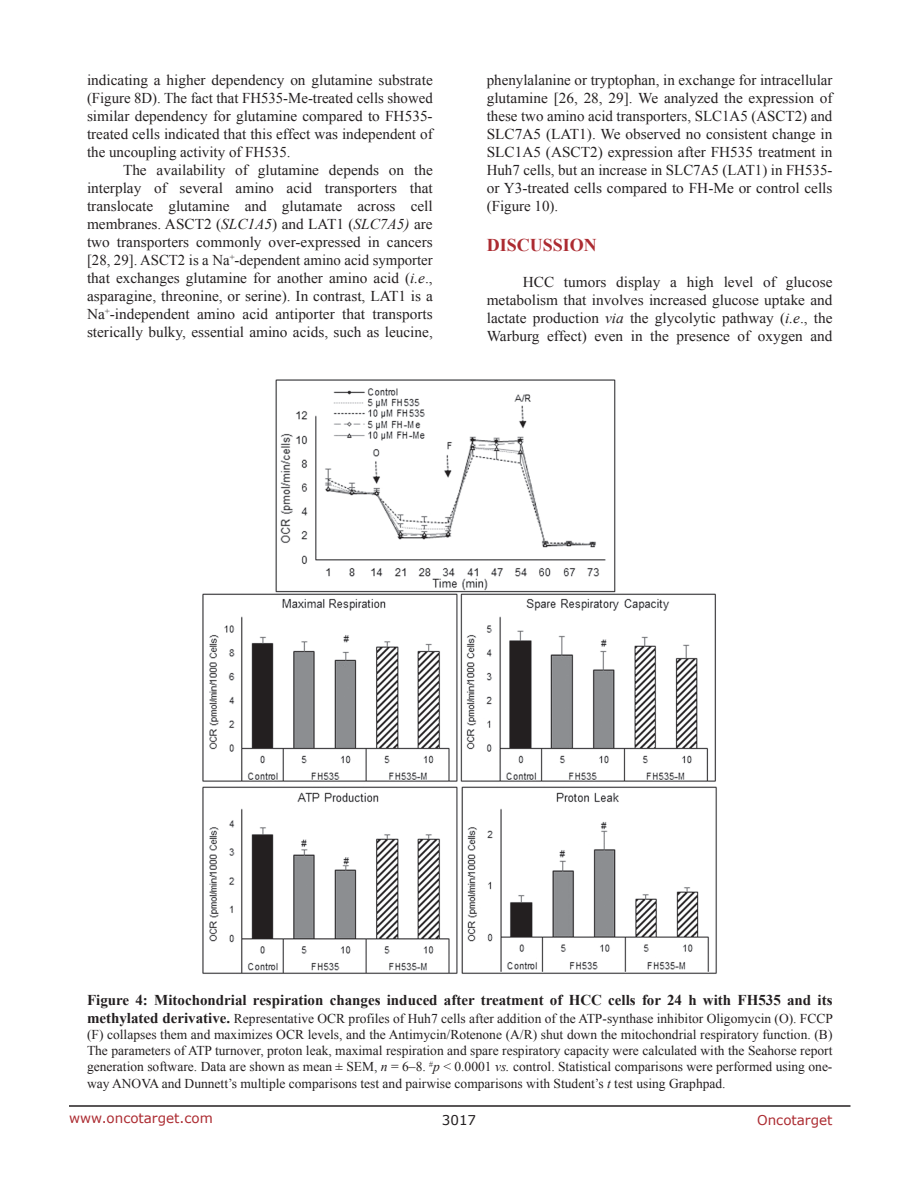
<style>
.page{position:relative;width:918px;height:1188px;background:#fff}
.page>*{position:absolute;margin:0;border:0;box-sizing:border-box;transform-origin:0 0}
.Heading{font:700 18px "Times New Roman";color:#ac2b31}
.BodyText{font:15px/18px "Times New Roman";color:#231f20;text-align:justify}
.FigureText{font:700 15px "Times New Roman";color:#231f20}
.FigureText-2{font:13.5px/16.2px "Times New Roman";color:#231f20;text-align:justify}
.t1{font:13.5px "Verdana";color:#ac2b31}
.t2{font:13.5px "Verdana";color:#231f20}
.s1{font-style:italic}
.s2{font-weight:700;font-size:15px}
</style>
<div class="page">
<hr style="left:69px;top:1105px;width:781px;height:2px;background:#231f20">
<img style="left:202px;top:379px;width:515px;height:595px">
<p class="BodyText" style="left:87px;top:71px;width:347px">indicating a higher dependency on glutamine substrate (Figure 8D). The fact that FH535-Me-treated cells showed similar dependency for glutamine compared to FH535- treated cells indicated that this effect was independent of the uncoupling activity of FH535.</p>
<p class="BodyText" style="left:87px;top:161px;width:347px;text-indent:36px">The availability of glutamine depends on the interplay of several amino acid transporters that translocate glutamine and glutamate across cell membranes. ASCT2 (<span class="s1">SLC1A5</span>) and LAT1 (<span class="s1">SLC7A5)</span> are two transporters commonly over-expressed in cancers [28, 29]. ASCT2 is a Na<sup>+</sup>-dependent amino acid symporter that exchanges glutamine for another amino acid (<span class="s1">i.e</span>., asparagine, threonine, or serine). In contrast, LAT1 is a Na<sup>+</sup>-independent amino acid antiporter that transports sterically bulky, essential amino acids, such as leucine,</p>
<p class="BodyText" style="left:487px;top:71px;width:347px">phenylalanine or tryptophan, in exchange for intracellular glutamine [26, 28, 29]. We analyzed the expression of these two amino acid transporters, SLC1A5 (ASCT2) and SLC7A5 (LAT1). We observed no consistent change in SLC1A5 (ASCT2) expression after FH535 treatment in Huh7 cells, but an increase in SLC7A5 (LAT1) in FH535- or Y3-treated cells compared to FH-Me or control cells (Figure 10).</p>
<p class="Heading" style="left:487px;top:233px;width:112px">DISCUSSION</p>
<p class="BodyText" style="left:487px;top:273px;width:347px;text-indent:36px">HCC tumors display a high level of glucose metabolism that involves increased glucose uptake and lactate production <span class="s1">via</span> the glycolytic pathway (<span class="s1">i.e</span>., the Warburg effect) even in the presence of oxygen and</p>
<p class="FigureText" style="left:87px;top:989px;width:747px">Figure 4: Mitochondrial respiration changes induced after treatment of HCC cells for 24 h with FH535 and its</p>
<p class="FigureText-2" style="left:87px;top:1010px;width:747px"><span class="s2">methylated derivative.</span> Representative OCR profiles of Huh7 cells after addition of the ATP-synthase inhibitor Oligomycin (O). FCCP (F) collapses them and maximizes OCR levels, and the Antimycin/Rotenone (A/R) shut down the mitochondrial respiratory function. (B)<br>The parameters of ATP turnover, proton leak, maximal respiration and spare respiratory capacity were calculated with the Seahorse report generation software. Data are shown as mean ± SEM, <span class="s1">n</span> = 6–8. <sup>#</sup><span class="s1">p</span> &lt; 0.0001 <span class="s1">vs.</span> control. Statistical comparisons were performed using one&shy;way ANOVA and Dunnett’s multiple comparisons test and pairwise comparisons with Student’s <span class="s1">t</span> test using Graphpad.</p>
<p class="t1" style="left:69px;top:1109px;width:145px">www.oncotarget.com</p>
<p class="t2" style="left:442px;top:1111px;width:36px">3017</p>
<p class="t1" style="left:757px;top:1111px;width:77px">Oncotarget</p>
</div>
